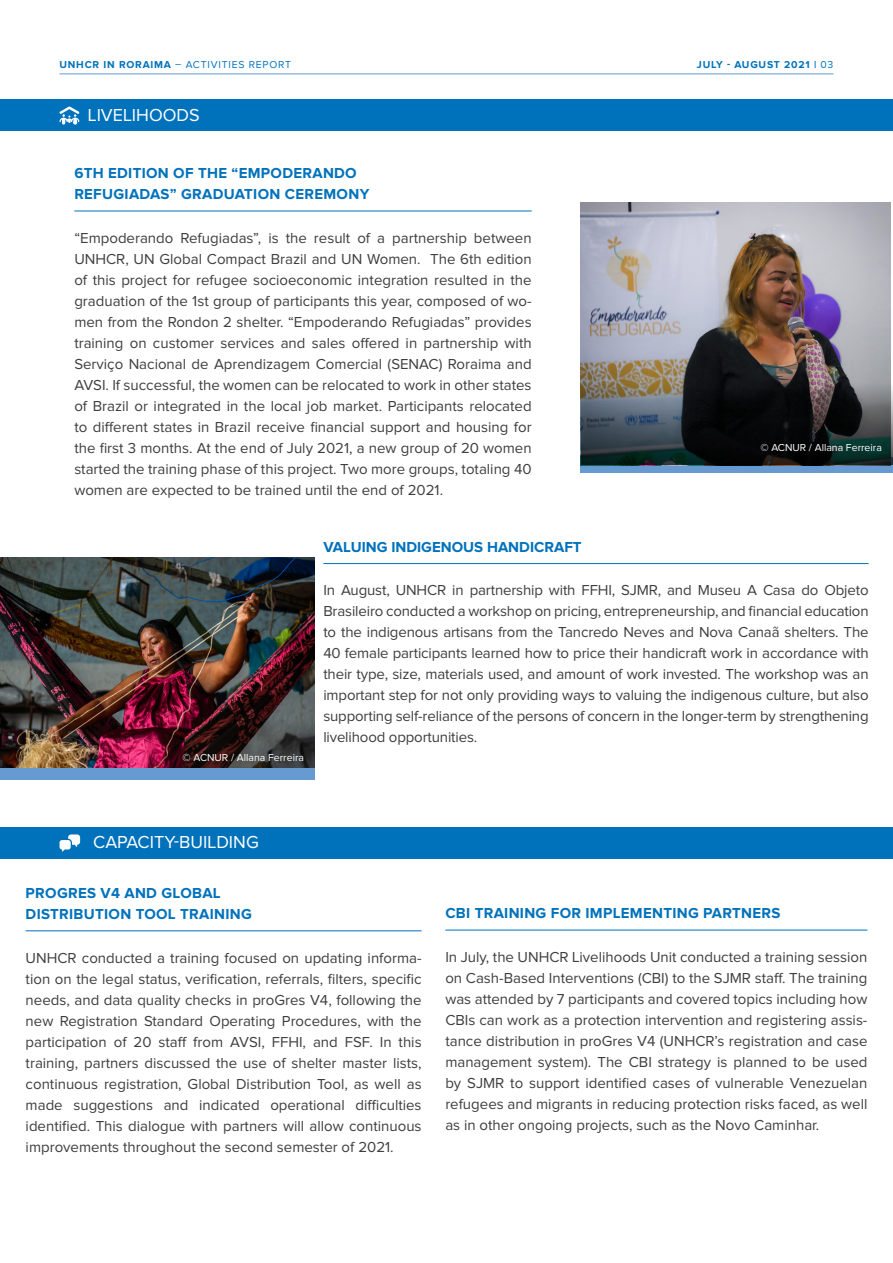
<style>
.page{position:relative;width:893px;height:1263px;background:#fff}
.page>*{position:absolute;margin:0;border:0;box-sizing:border-box;transform-origin:0 0}
.Parágrafo_Normal{font:18px "Proxima Nova";color:#fff}
.Parágrafo_Normal-2{font:15px/21px "Proxima Nova";color:#3e3e3f;text-align:justify}
.Título_Notícia{font:700 15px/21px "Proxima Nova";letter-spacing:.02em;color:#0072bc}
.Título_Notícia-2{font:700 15px "Proxima Nova";color:#0072bc}
.Créditos_Foto{font:10.5px "Proxima Nova";color:#fff}
.t1{font:10.35px "Proxima Nova";letter-spacing:.075em;color:#0072bc}
.t2{font:700 10.35px "Proxima Nova";letter-spacing:.075em;color:#0072bc}
.s1{font-weight:700}
.s2{font-weight:400}
</style>
<div class="page">
<hr style="left:60px;top:74px;width:773px;height:1px;background:#679ad1">
<div style="left:0;top:827px;width:893px;height:32px;background:#0072bc"></div>
<svg style="left:60px;top:834px;width:20px;height:18px"></svg>
<div style="left:0;top:99px;width:893px;height:32px;background:#0072bc"></div>
<svg style="left:59px;top:106px;width:20px;height:19px"></svg>
<img style="left:0;top:557px;width:315px;height:211px">
<hr style="left:445px;top:930px;width:422px;height:1px;background:#0072bc">
<hr style="left:74px;top:211px;width:458px;height:1px;background:#0072bc">
<hr style="left:323px;top:563px;width:546px;height:1px;background:#0072bc">
<svg style="left:580px;top:465px;width:313px;height:7px;fill:#679ad1"></svg>
<hr style="left:26px;top:930px;width:396px;height:1px;background:#0072bc">
<div style="left:0;top:768px;width:314px;height:12px;background:#679ad1"></div>
<img style="left:580px;top:202px;width:310px;height:263px">
<img style="left:581px;top:310px;width:312px;height:155px">
<p class="t1" style="left:60px;top:60px;width:233px"><span class="s1">UNHCR IN RORAIMA</span> – ACTIVITIES REPORT</p>
<p class="t2" style="left:697px;top:58px;width:138px">JULY - AUGUST 2021 | <span class="s2">03</span></p>
<p class="Parágrafo_Normal" style="left:88px;top:107px;width:113px">LIVELIHOODS</p>
<p class="Título_Notícia" style="left:74px;top:163px;width:296px">6TH EDITION OF THE “EMPODERANDO<br>REFUGIADAS” GRADUATION CEREMONY</p>
<p class="Parágrafo_Normal-2" style="left:74px;top:228px;width:459px">“Empoderando Refugiadas”, is the result of a partnership between UNHCR, UN Global Compact Brazil and UN Women. The 6th edition of this project for refugee socioeconomic integration resulted in the graduation of the 1st group of participants this year, composed of wo&shy;men from the Rondon 2 shelter. “Empoderando Refugiadas” provides training on customer services and sales offered in partnership with Serviço Nacional de Aprendizagem Comercial (SENAC) Roraima and AVSI. If successful, the women can be relocated to work in other states of Brazil or integrated in the local job market. Participants relocated to different states in Brazil receive financial support and housing for the first 3 months. At the end of July 2021, a new group of 20 women started the training phase of this project. Two more groups, totaling 40 women are expected to be trained until the end of 2021.</p>
<p class="Créditos_Foto" style="left:760px;top:442px;width:123px">© ACNUR / Allana Ferreira</p>
<p class="Créditos_Foto" style="left:183px;top:753px;width:123px">© ACNUR / Allana Ferreira</p>
<p class="Título_Notícia-2" style="left:323px;top:538px;width:260px">VALUING INDIGENOUS HANDICRAFT</p>
<p class="Parágrafo_Normal-2" style="left:323px;top:581px;width:547px">In August, UNHCR in partnership with FFHI, SJMR, and Museu A Casa do Objeto Brasileiro conducted a workshop on pricing, entrepreneurship, and financial education to the indigenous artisans from the Tancredo Neves and Nova Canaã shelters. The 40 female participants learned how to price their handicraft work in accordance with their type, size, materials used, and amount of work invested. The workshop was an important step for not only providing ways to valuing the indigenous culture, but also supporting self-reliance of the persons of concern in the longer-term by strengthening livelihood opportunities.</p>
<p class="Parágrafo_Normal" style="left:93px;top:834px;width:167px">CAPACITY-BUILDING</p>
<p class="Título_Notícia" style="left:26px;top:883px;width:228px">PROGRES V4 AND GLOBAL<br>DISTRIBUTION TOOL TRAINING</p>
<p class="Parágrafo_Normal-2" style="left:26px;top:948px;width:397px">UNHCR conducted a training focused on updating informa&shy;tion on the legal status, verification, referrals, filters, specific needs, and data quality checks in proGres V4, following the new Registration Standard Operating Procedures, with the participation of 20 staff from AVSI, FFHI, and FSF. In this training, partners discussed the use of shelter master lists, continuous registration, Global Distribution Tool, as well as made suggestions and indicated operational difficulties identified. This dialogue with partners will allow continuous improvements throughout the second semester of 2021.</p>
<p class="Título_Notícia" style="left:445px;top:903px;width:337px">CBI TRAINING FOR IMPLEMENTING PARTNERS</p>
<p class="Parágrafo_Normal-2" style="left:445px;top:947px;width:424px">In July, the UNHCR Livelihoods Unit conducted a training session on Cash-Based Interventions (CBI) to the SJMR staff. The training was attended by 7 participants and covered topics including how CBIs can work as a protection intervention and registering assis&shy;tance distribution in proGres V4 (UNHCR’s registration and case management system). The CBI strategy is planned to be used by SJMR to support identified cases of vulnerable Venezuelan refugees and migrants in reducing protection risks faced, as well as in other ongoing projects, such as the Novo Caminhar.</p>
</div>
